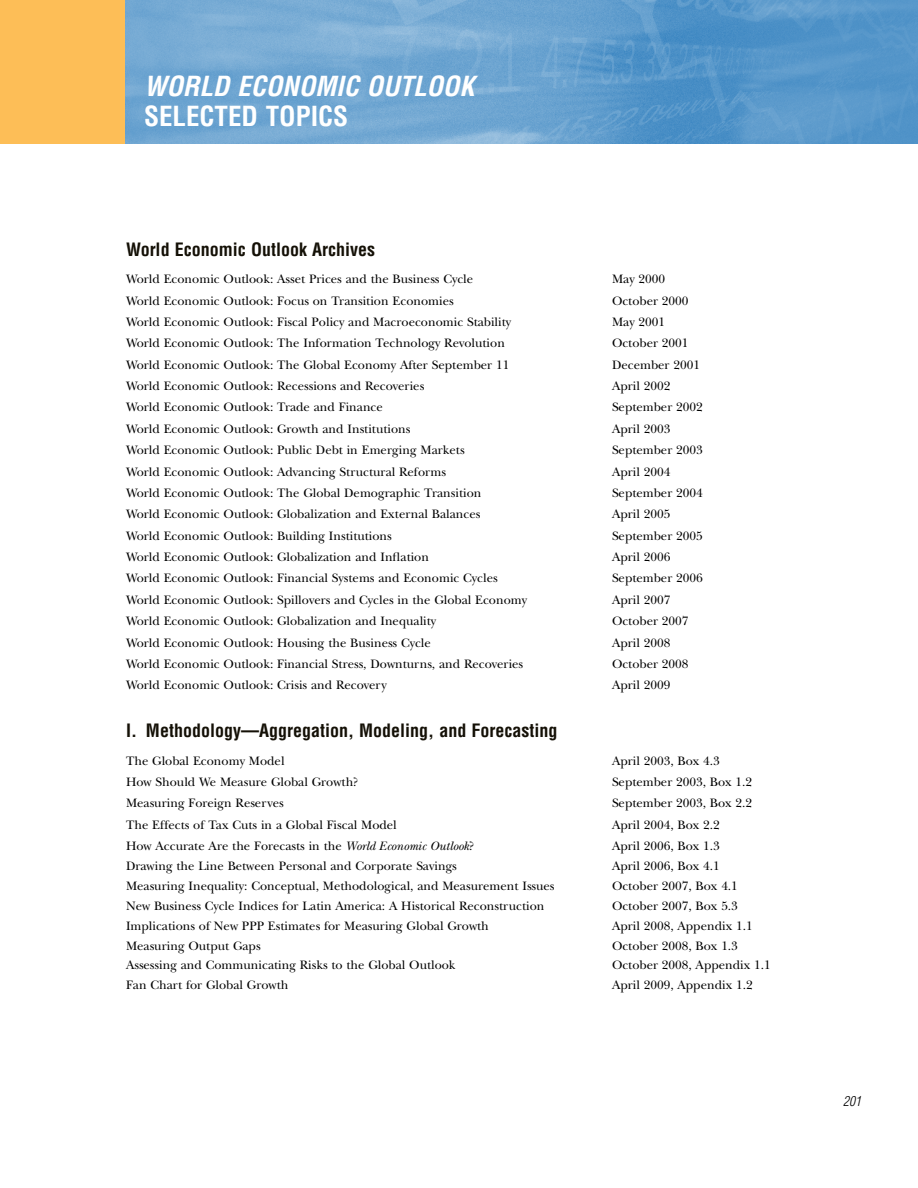
<style>
.page{position:relative;width:918px;height:1188px;background:#fff}
.page>*{position:absolute;margin:0;border:0;box-sizing:border-box;transform-origin:0 0}
.t1{font:italic 700 condensed 27px "Helvetica";color:#fff}
.t2{font:700 condensed 27px "Helvetica";color:#fff}
.t3{font:700 condensed 18px "Helvetica";color:#141006}
.t4{font:italic 300 condensed 13.5px "Helvetica";color:#000}
.t5{font:12.75px "New Baskerville";color:#000}
.s1{font-style:italic}
</style>
<div class="page">
<div style="left:0;top:0;width:126px;height:144px;background:#fdbe57"></div>
<img style="left:126px;top:0;width:792px;height:144px">
<h1 class="t1" style="left:144px;top:69px;width:332px">WORLD ECONOMIC OUTLOOK</h1>
<h1 class="t2" style="left:144px;top:99px;width:30px">Selec</h1>
<h1 class="t2" style="left:215px;top:99px;width:95px">ted Topics</h1>
<h2 class="t3" style="left:126px;top:238px;width:251px">World Economic Outlook Archives</h2>
<p class="t5" style="left:126px;top:271px;width:349px">World Economic Outlook: Asset Prices and the Business Cycle</p>
<p class="t5" style="left:612px;top:271px;width:55px">May 2000</p>
<p class="t5" style="left:126px;top:293px;width:329px">World Economic Outlook: Focus on Transition Economies</p>
<p class="t5" style="left:612px;top:293px;width:78px">October 2000</p>
<p class="t5" style="left:126px;top:314px;width:387px">World Economic Outlook: Fiscal Policy and Macroeconomic Stability</p>
<p class="t5" style="left:612px;top:314px;width:55px">May 2001</p>
<p class="t5" style="left:126px;top:335px;width:380px">World Economic Outlook: The Information Technology Revolution</p>
<p class="t5" style="left:612px;top:335px;width:78px">October 2001</p>
<p class="t5" style="left:126px;top:357px;width:385px">World Economic Outlook: The Global Economy After September 11</p>
<p class="t5" style="left:612px;top:357px;width:89px">December 2001</p>
<p class="t5" style="left:126px;top:378px;width:300px">World Economic Outlook: Recessions and Recoveries</p>
<p class="t5" style="left:612px;top:378px;width:60px">April 2002</p>
<p class="t5" style="left:126px;top:400px;width:258px">World Economic Outlook: Trade and Finance</p>
<p class="t5" style="left:612px;top:400px;width:92px">September 2002</p>
<p class="t5" style="left:126px;top:421px;width:286px">World Economic Outlook: Growth and Institutions</p>
<p class="t5" style="left:612px;top:421px;width:60px">April 2003</p>
<p class="t5" style="left:126px;top:442px;width:340px">World Economic Outlook: Public Debt in Emerging Markets</p>
<p class="t5" style="left:612px;top:442px;width:92px">September 2003</p>
<p class="t5" style="left:126px;top:464px;width:322px">World Economic Outlook: Advancing Structural Reforms</p>
<p class="t5" style="left:612px;top:464px;width:60px">April 2004</p>
<p class="t5" style="left:126px;top:485px;width:357px">World Economic Outlook: The Global Demographic Transition</p>
<p class="t5" style="left:612px;top:485px;width:92px">September 2004</p>
<p class="t5" style="left:126px;top:506px;width:356px">World Economic Outlook: Globalization and External Balances</p>
<p class="t5" style="left:612px;top:506px;width:60px">April 2005</p>
<p class="t5" style="left:126px;top:528px;width:267px">World Economic Outlook: Building Institutions</p>
<p class="t5" style="left:612px;top:528px;width:92px">September 2005</p>
<p class="t5" style="left:126px;top:549px;width:305px">World Economic Outlook: Globalization and Inflation</p>
<p class="t5" style="left:612px;top:549px;width:60px">April 2006</p>
<p class="t5" style="left:126px;top:570px;width:373px">World Economic Outlook: Financial Systems and Economic Cycles</p>
<p class="t5" style="left:612px;top:570px;width:92px">September 2006</p>
<p class="t5" style="left:126px;top:592px;width:403px">World Economic Outlook: Spillovers and Cycles in the Global Economy</p>
<p class="t5" style="left:612px;top:592px;width:60px">April 2007</p>
<p class="t5" style="left:126px;top:613px;width:312px">World Economic Outlook: Globalization and Inequality</p>
<p class="t5" style="left:612px;top:613px;width:78px">October 2007</p>
<p class="t5" style="left:126px;top:635px;width:306px">World Economic Outlook: Housing the Business Cycle</p>
<p class="t5" style="left:612px;top:635px;width:60px">April 2008</p>
<p class="t5" style="left:126px;top:656px;width:399px">World Economic Outlook: Financial Stress, Downturns, and Recoveries</p>
<p class="t5" style="left:612px;top:656px;width:78px">October 2008</p>
<p class="t5" style="left:126px;top:677px;width:262px">World Economic Outlook: Crisis and Recovery</p>
<p class="t5" style="left:612px;top:677px;width:60px">April 2009</p>
<h2 class="t3" style="left:126px;top:720px;width:433px">I. Methodology—Aggregation, Modeling, and Forecasting</h2>
<p class="t5" style="left:126px;top:753px;width:160px">The Global Economy Model</p>
<p class="t5" style="left:612px;top:753px;width:109px">April 2003, Box 4.3</p>
<p class="t5" style="left:126px;top:774px;width:234px">How Should We Measure Global Growth?</p>
<p class="t5" style="left:612px;top:774px;width:142px">September 2003, Box 1.2</p>
<p class="t5" style="left:126px;top:796px;width:159px">Measuring Foreign Reserves</p>
<p class="t5" style="left:612px;top:796px;width:142px">September 2003, Box 2.2</p>
<p class="t5" style="left:126px;top:817px;width:272px">The Effects of Tax Cuts in a Global Fiscal Model</p>
<p class="t5" style="left:612px;top:817px;width:109px">April 2004, Box 2.2</p>
<p class="t5" style="left:126px;top:838px;width:350px">How Accurate Are the Forecasts in the <span class="s1">World Economic Outlook</span>?</p>
<p class="t5" style="left:612px;top:838px;width:109px">April 2006, Box 1.3</p>
<p class="t5" style="left:126px;top:858px;width:332px">Drawing the Line Between Personal and Corporate Savings</p>
<p class="t5" style="left:612px;top:858px;width:109px">April 2006, Box 4.1</p>
<p class="t5" style="left:126px;top:878px;width:430px">Measuring Inequality: Conceptual, Methodological, and Measurement Issues</p>
<p class="t5" style="left:612px;top:878px;width:127px">October 2007, Box 4.1</p>
<p class="t5" style="left:126px;top:898px;width:420px">New Business Cycle Indices for Latin America: A Historical Reconstruction</p>
<p class="t5" style="left:612px;top:898px;width:127px">October 2007, Box 5.3</p>
<p class="t5" style="left:126px;top:918px;width:364px">Implications of New PPP Estimates for Measuring Global Growth</p>
<p class="t5" style="left:612px;top:918px;width:142px">April 2008, Appendix 1.1</p>
<p class="t5" style="left:126px;top:938px;width:136px">Measuring Output Gaps</p>
<p class="t5" style="left:612px;top:938px;width:127px">October 2008, Box 1.3</p>
<p class="t5" style="left:126px;top:958px;width:331px">Assessing and Communicating Risks to the Global Outlook</p>
<p class="t5" style="left:612px;top:958px;width:160px">October 2008, Appendix 1.1</p>
<p class="t5" style="left:126px;top:977px;width:164px">Fan Chart for Global Growth</p>
<p class="t5" style="left:612px;top:977px;width:142px">April 2009, Appendix 1.2</p>
<p class="t4" style="left:843px;top:1092px;width:19px">201</p>
</div>
